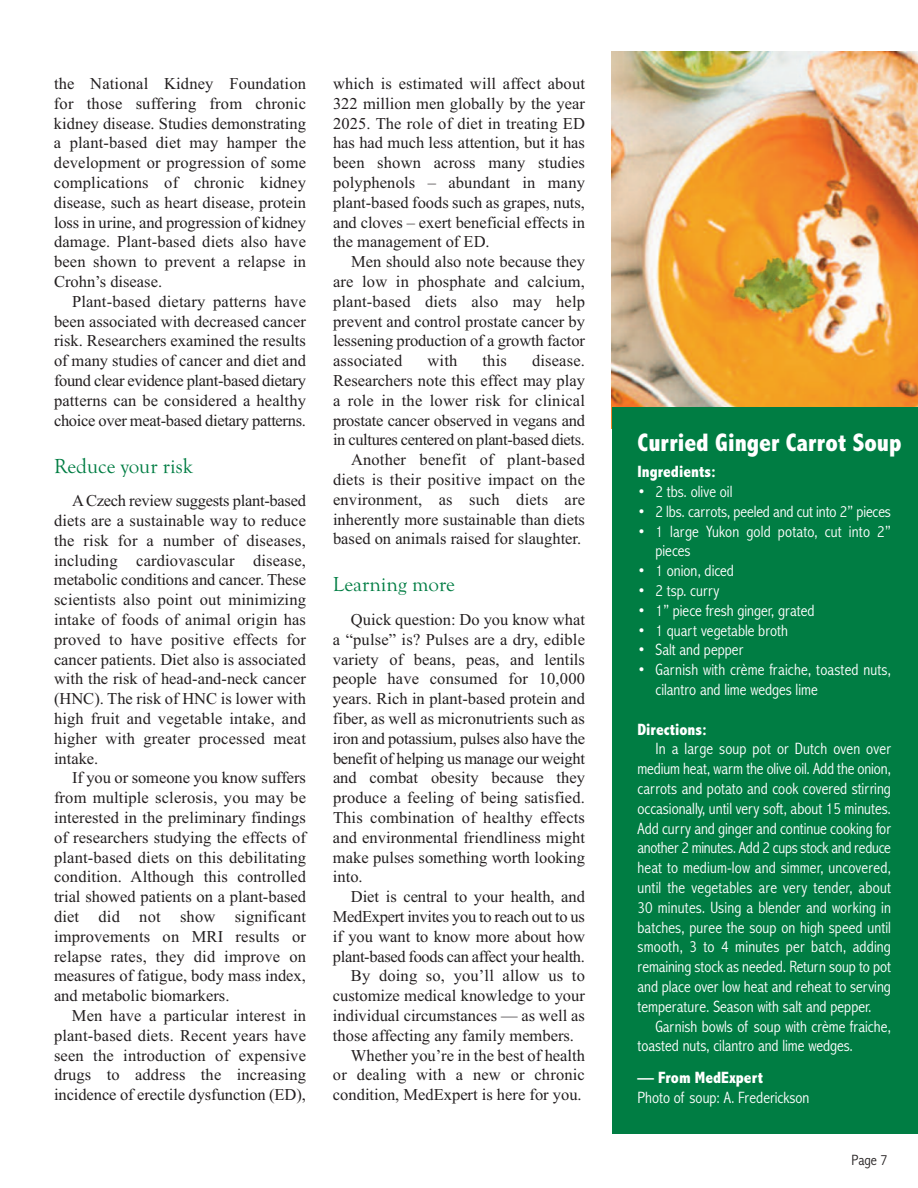
<style>
.page{position:relative;width:918px;height:1188px;background:#fff}
.page>*{position:absolute;margin:0;border:0;box-sizing:border-box;transform-origin:0 0}
.t1{font:800 condensed 25.5px "Abadi";color:#fff}
.t2{font:21px "Goudy Old Style T";color:#007d43}
.t3{font:16.5px/19.8px "Times New Roman";color:#231f20;text-align:justify}
.t4{font:300 condensed 16.5px/19.8px "Abadi";color:#fff}
.t5{font:16.5px "Times New Roman";letter-spacing:-.02em;color:#231f20}
.t6{font:800 condensed 16.5px "Abadi";color:#fff}
.t7{font:300 condensed 15px "Abadi";color:#231f20}
</style>
<div class="page">
<img style="left:612px;top:52px;width:306px;height:355px">
<div style="left:612px;top:407px;width:306px;height:727px;background:#007d43"></div>
<p class="t3" style="left:54px;top:73px;width:254px">the National Kidney Foundation for those suffering from chronic kidney disease. Studies demonstrating a plant-based diet may hamper the development or progression of some complications of chronic kidney disease, such as heart disease, protein loss in urine, and progression of kidney damage. Plant-based diets also have been shown to prevent a relapse in Crohn’s disease.</p>
<p class="t3" style="left:54px;top:291px;width:254px;text-indent:18px">Plant-based dietary patterns have been associated with decreased cancer risk. Researchers examined the results of many studies of cancer and diet and found clear evidence plant-based dietary patterns can be considered a healthy choice over meat-based dietary patterns.</p>
<p class="t2" style="left:54px;top:453px;width:140px">Reduce your risk</p>
<p class="t3" style="left:54px;top:491px;width:254px;text-indent:18px">ACzech review suggests plant-based diets are a sustainable way to reduce the risk for a number of diseases, including cardiovascular disease, metabolic conditions and cancer. These scientists also point out minimizing intake of foods of animal origin has proved to have positive effects for cancer patients. Diet also is associated with the risk of head-and-neck cancer (HNC). The risk of HNC is lower with high fruit and vegetable intake, and higher with greater processed meat intake.</p>
<p class="t3" style="left:54px;top:768px;width:254px;text-indent:18px">If you or someone you know suffers from multiple sclerosis, you may be interested in the preliminary findings of researchers studying the effects of plant-based diets on this debilitating condition. Although this controlled trial showed patients on a plant-based diet did not show significant improvements on MRI results or relapse rates, they did improve on measures of fatigue, body mass index, and metabolic biomarkers.</p>
<p class="t3" style="left:54px;top:1005px;width:254px;text-indent:18px">Men have a particular interest in plant-based diets. Recent years have seen the introduction of expensive drugs to address the increasing incidence of erectile dysfunction (ED),</p>
<p class="t3" style="left:333px;top:73px;width:254px">which is estimated will affect about 322 million men globally by the year 2025. The role of diet in treating ED has had much less attention, but it has been shown across many studies polyphenols – abundant in many plant-based foods such as grapes, nuts, and cloves – exert beneficial effects in the management of ED.</p>
<p class="t3" style="left:333px;top:252px;width:254px;text-indent:18px">Men should also note because they are low in phosphate and calcium, plant-based diets also may help prevent and control prostate cancer by lessening production of a growth factor associated</p>
<p class="t3" style="left:333px;top:351px;width:254px;text-align:right">disease.<br>Researchers note this effect may play a role in the lower risk for clinical prostate cancer observed in vegans and in cultures centered on plant-based diets.<br>Another benefit of plant-based diets is their positive impact on the environment, as such diets are inherently more sustainable than diets based on animals raised for slaughter.</p>
<p class="t2" style="left:333px;top:572px;width:124px">Learning more</p>
<p class="t3" style="left:333px;top:609px;width:254px;text-indent:18px">Quick question: Do you know what a “pulse” is? Pulses are a dry, edible variety of beans, peas, and lentils people have consumed for 10,000 years. Rich in plant-based protein and fiber, as well as micronutrients such as iron and potassium, pulses also have the benefit of helping us manage our weight and combat obesity because they produce a feeling of being satisfied.<br>This combination of healthy effects and environmental friendliness might make pulses something worth looking into.</p>
<p class="t3" style="left:351px;top:887px;width:236px">Diet is central to your health, and</p>
<p class="t5" style="left:333px;top:907px;width:253px">MedExpert invites you to reach out to us</p>
<p class="t3" style="left:333px;top:926px;width:253px">if you want to know more about how</p>
<p class="t5" style="left:333px;top:946px;width:253px">plant-based foods can affect your health.</p>
<p class="t3" style="left:351px;top:966px;width:235px">By doing so, you’ll allow us to</p>
<p class="t3" style="left:333px;top:986px;width:253px">customize medical knowledge to your</p>
<p class="t3" style="left:333px;top:1005px;width:253px">individual circumstances — as well as</p>
<p class="t3" style="left:333px;top:1025px;width:243px">those affecting any family members.</p>
<p class="t3" style="left:351px;top:1045px;width:235px">Whether you’re in the best of health</p>
<p class="t3" style="left:333px;top:1065px;width:253px">or dealing with a new or chronic</p>
<p class="t3" style="left:333px;top:1085px;width:250px">condition, MedExpert is here for you.</p>
<p class="t3" style="left:428px;top:351px;width:31px">with</p>
<p class="t3" style="left:483px;top:351px;width:26px">this</p>
<h1 class="t1" style="left:638px;top:427px;width:266px">Curried Ginger Carrot Soup</h1>
<p class="t6" style="left:638px;top:462px;width:80px">Ingredients:</p>
<p class="t4" style="left:638px;top:481px;width:96px">• 2 tbs. olive oil</p>
<p class="t4" style="left:638px;top:501px;width:255px">• 2 lbs. carrots, peeled and cut into 2” pieces</p>
<p class="t4" style="left:656px;top:521px;width:237px;text-indent:-18px">• 1 large Yukon gold potato, cut into 2” pieces</p>
<p class="t4" style="left:638px;top:561px;width:98px">• 1 onion, diced</p>
<p class="t4" style="left:638px;top:580px;width:83px">• 2 tsp. curry</p>
<p class="t4" style="left:638px;top:600px;width:179px">• 1” piece fresh ginger, grated</p>
<p class="t4" style="left:638px;top:620px;width:152px">• 1 quart vegetable broth</p>
<p class="t4" style="left:638px;top:640px;width:107px">• Salt and pepper</p>
<p class="t4" style="left:656px;top:660px;width:237px;text-indent:-18px">• Garnish with crème fraiche, toasted nuts, cilantro and lime wedges lime</p>
<p class="t6" style="left:638px;top:719px;width:71px">Directions:</p>
<p class="t4" style="left:637px;top:739px;width:255px;text-align:justify;text-indent:18px">In a large soup pot or Dutch oven over medium heat, warm the olive oil. Add the onion, carrots and potato and cook covered stirring occasionally, until very soft, about 15 minutes.<br>Add curry and ginger and continue cooking for another 2 minutes. Add 2 cups stock and reduce heat to medium-low and simmer, uncovered, until the vegetables are very tender, about 30 minutes. Using a blender and working in batches, puree the soup on high speed until smooth, 3 to 4 minutes per batch, adding remaining stock as needed. Return soup to pot and place over low heat and reheat to serving temperature. Season with salt and pepper.</p>
<p class="t4" style="left:638px;top:1016px;width:255px;text-indent:18px">Garnish bowls of soup with crème fraiche, toasted nuts, cilantro and lime wedges.</p>
<p class="t6" style="left:638px;top:1068px;width:127px">— From MedExpert</p>
<p class="t4" style="left:638px;top:1088px;width:173px">Photo of soup: A. Frederickson</p>
<p class="t7" style="left:852px;top:1151px;width:37px">Page 7</p>
</div>
